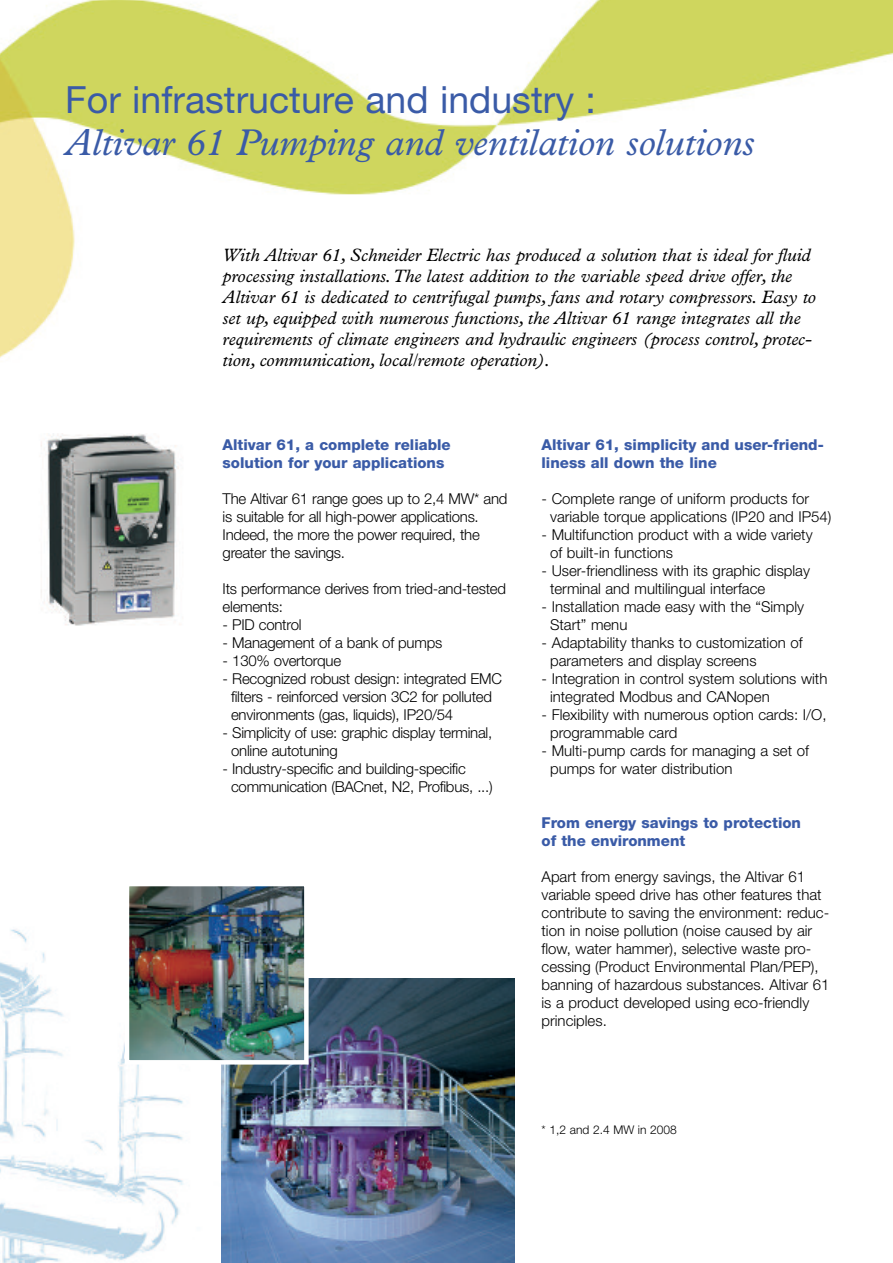
<style>
.page{position:relative;width:893px;height:1263px;background:#fff}
.page>*{position:absolute;margin:0;border:0;box-sizing:border-box;transform-origin:0 0}
.t1{font:italic 37.5px "Plantin";color:#3a5ba7}
.t2{font:37.5px "Helvetica Neue";color:#3a5ba7}
.t3{font:italic 18px/21px "Plantin";color:#000}
.t4{font:300 15px/18px "Helvetica Neue";color:#000}
.t5{font:800 15px/18px "Helvetica Neue";color:#3a5ba7}
.t6{font:300 12px "Helvetica Neue";color:#000}
</style>
<div class="page">
<img style="left:0;top:0;width:893px;height:1263px">
<img style="left:221px;top:978px;width:293px;height:285px">
<img style="left:130px;top:887px;width:174px;height:172px">
<div style="left:125px;top:882px;width:184px;height:182px;border:4px solid #fff"></div>
<img style="left:23px;top:434px;width:180px;height:193px">
<h1 class="t2" style="left:65px;top:87px;width:532px">For infrastructure and industry :</h1>
<h1 class="t1" style="left:65px;top:130px;width:691px">Altivar 61 Pumping and ventilation solutions</h1>
<p class="t3" style="left:223px;top:246px;width:595px">With Altivar 61, Schneider Electric has produced a solution that is ideal for fluid processing installations.The latest addition to the variable speed drive offer, the Altivar 61 is dedicated to centrifugal pumps, fans and rotary compressors. Easy to set up, equipped with numerous functions, the Altivar 61 range integrates all the requirements of climate engineers and hydraulic engineers (process control, protec&shy;tion, communication, local/remote operation).</p>
<p class="t5" style="left:223px;top:437px;width:230px">Altivar 61, a complete reliable solution for your applications</p>
<p class="t4" style="left:223px;top:489px;width:286px">The Altivar 61 range goes up to 2,4 MW* and is suitable for all high-power applications.<br>Indeed, the more the power required, the greater the savings.</p>
<p class="t4" style="left:223px;top:579px;width:285px">Its performance derives from tried-and-tested elements:</p>
<p class="t4" style="left:223px;top:615px;width:80px">- PID control</p>
<p class="t4" style="left:223px;top:633px;width:221px">- Management of a bank of pumps</p>
<p class="t4" style="left:223px;top:651px;width:120px">- 130% overtorque</p>
<p class="t4" style="left:231px;top:669px;width:272px;text-indent:-9px">- Recognized robust design: integrated EMC filters - reinforced version 3C2 for polluted environments (gas, liquids), IP20/54</p>
<p class="t4" style="left:231px;top:723px;width:263px;text-indent:-9px">- Simplicity of use: graphic display terminal, online autotuning</p>
<p class="t4" style="left:231px;top:759px;width:263px;text-indent:-9px">- Industry-specific and building-specific communication (BACnet, N2, Profibus, ...)</p>
<p class="t5" style="left:542px;top:437px;width:284px">Altivar 61, simplicity and user-friend&shy;liness all down the line</p>
<p class="t4" style="left:550px;top:489px;width:283px;text-indent:-9px">- Complete range of uniform products for variable torque applications (IP20 and IP54)</p>
<p class="t4" style="left:550px;top:525px;width:264px;text-indent:-9px">- Multifunction product with a wide variety of built-in functions</p>
<p class="t4" style="left:550px;top:561px;width:261px;text-indent:-9px">- User-friendliness with its graphic display terminal and multilingual interface</p>
<p class="t4" style="left:550px;top:597px;width:256px;text-indent:-9px">- Installation made easy with the “Simply<br>Start” menu</p>
<p class="t4" style="left:550px;top:633px;width:254px;text-indent:-9px">- Adaptability thanks to customization of parameters and display screens</p>
<p class="t4" style="left:550px;top:669px;width:279px;text-indent:-9px">- Integration in control system solutions with integrated Modbus and CANopen</p>
<p class="t4" style="left:550px;top:705px;width:278px;text-indent:-9px">- Flexibility with numerous option cards: I/O, programmable card</p>
<p class="t4" style="left:550px;top:741px;width:260px;text-indent:-9px">- Multi-pump cards for managing a set of pumps for water distribution</p>
<p class="t5" style="left:542px;top:815px;width:261px">From energy savings to protection of the environment</p>
<p class="t4" style="left:542px;top:867px;width:289px">Apart from energy savings, the Altivar 61 variable speed drive has other features that contribute to saving the environment: reduc&shy;tion in noise pollution (noise caused by air flow, water hammer), selective waste pro&shy;cessing (Product Environmental Plan/PEP), banning of hazardous substances. Altivar 61 is a product developed using eco-friendly principles.</p>
<p class="t6" style="left:542px;top:1122px;width:137px">* 1,2 and 2.4 MW in 2008</p>
</div>
